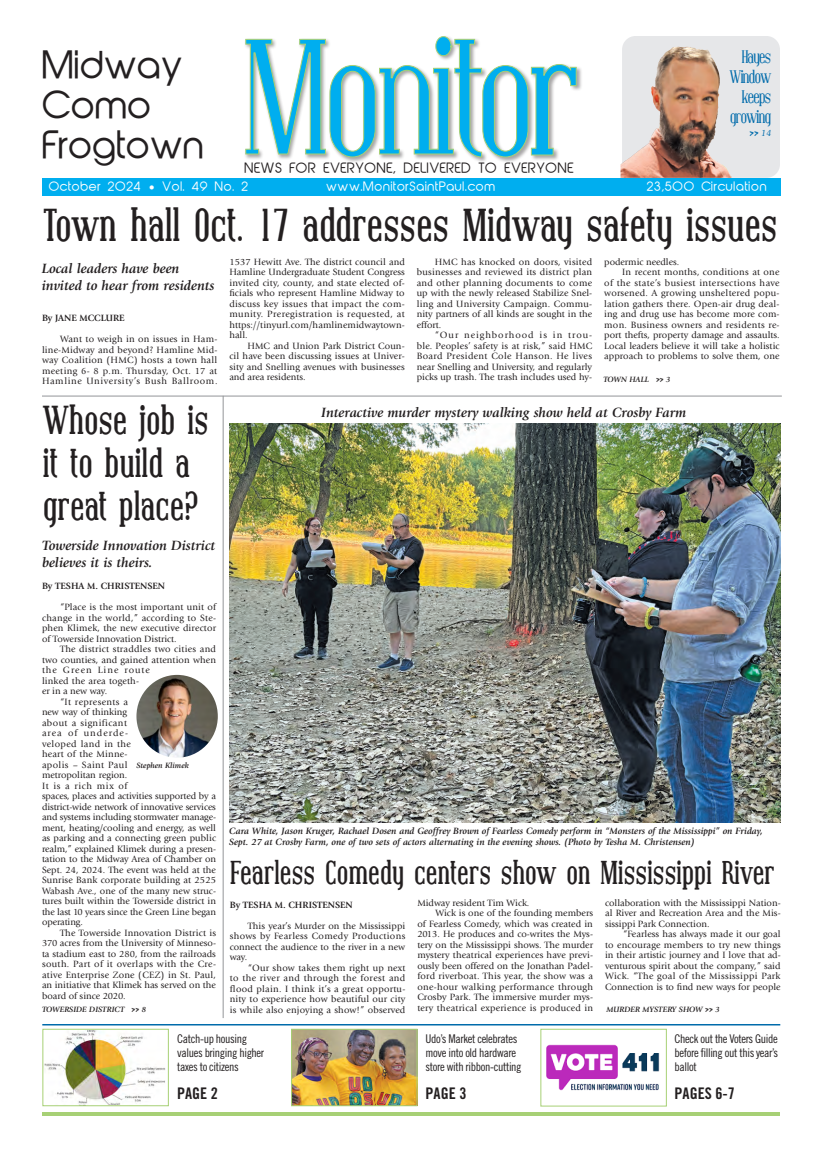
<style>
.page{position:relative;width:828px;height:1152px;background:#fff}
.page>*{position:absolute;margin:0;border:0;box-sizing:border-box;transform-origin:0 0}
._36pt_Covington_Condensed_Bold{font:700 45.9px "Covington Cond";letter-spacing:-.02em;color:#231f20}
._36pt_Covington_Condensed_Bold-2{font:700 40.2px/42.7px "Covington Cond";letter-spacing:-.02em;color:#231f20}
.t1{font:36px/40px "Abeatby Kai";color:#231f20}
._36pt_Covington_Condensed_Bold-3{font:700 32.9px "Covington Cond";letter-spacing:-.02em;color:#231f20}
.t2{font:18px/20px "Covington Cond";letter-spacing:-.07em;color:#006bab;text-align:right}
.Body_Copy{font:16px "Trade Gothic LT Std Bd Cn 20";color:#231f20}
.Kicker{font:italic 700 14px/17px "Giovanni Std";color:#231f20}
.t3{font:13.1px "Abeatby Kai";letter-spacing:.04em;color:#231f20}
.Body_Copy-2{font:12px/14px "Trade Gothic LT Std Cn 18";letter-spacing:-.03em;color:#231f20}
.t4{font:12px "Abeatby Kai";letter-spacing:.05em;color:#fff}
.Body_Copy-3{font:9.5px/10.5px "Giovanni Std";color:#231f20;text-align:justify}
.t5{font:italic 700 9.5px/10.5px "Giovanni Std";color:#231f20}
.Bylines{font:700 9.5px "Giovanni Std";color:#231f20}
.t6{font:9.5px "Chalkduster";color:#006bab}
.Cutline{font:italic 700 8px "Giovanni Std";color:#231f20}
.s1{font-family:"Giovanni Std";font-style:italic}
.s2{font-family:"Lucida Grande"}
.s3{font-family:"Chalkduster";font-weight:400;font-style:normal}
</style>
<div class="page">
<div style="left:42px;top:178px;width:738px;height:18px;background:#00aeef"></div>
<hr style="left:42px;top:1112px;width:738px;height:4px;background:#a7d075">
<div style="left:244px;top:35px;width:338px;height:128px;background:#231f20;opacity:.4"></div>
<svg style="left:245px;top:36px;width:332px;height:122px"></svg>
<svg style="left:622px;top:36px;width:158px;height:142px;background:#d0beb6"></svg>
<img style="left:661px;top:47px;width:27px;height:11px">
<img style="left:45px;top:1031px;width:120px;height:73px">
<div style="left:43px;top:1029px;width:126px;height:77px;border:1px solid #a7d075"></div>
<img style="left:293px;top:1031px;width:122px;height:73px">
<div style="left:291px;top:1029px;width:126px;height:77px;border:1px solid #a7d075"></div>
<img style="left:546px;top:1044px;width:114px;height:47px">
<div style="left:541px;top:1029px;width:126px;height:77px;border:1px solid #a7d075"></div>
<hr style="left:42px;top:1024px;width:738px;height:2px;background:#006bab">
<hr style="left:223px;top:396px;width:1px;height:622px;background:#939598">
<hr style="left:42px;top:396px;width:740px;height:1px;background:#939598">
<img style="left:136px;top:675px;width:82px;height:83px">
<img style="left:229px;top:423px;width:551px;height:400px">
<p class="t2" style="left:741px;top:47px;width:32px">Hayes</p>
<p class="t2" style="left:730px;top:67px;width:43px">Window keeps</p>
<p class="t2" style="left:730px;top:107px;width:43px">growing</p>
<p class="t6" style="left:749px;top:127px;width:24px">&gt;&gt; <span class="s1">14</span></p>
<h3 class="t1" style="left:43px;top:48px;width:163px">Midway<br>Como<br>Frogtown</h3>
<p class="t4" style="left:49px;top:182px;width:201px">October 2024 <span class="s2">•</span> Vol. 49 No. 2</p>
<p class="t4" style="left:326px;top:182px;width:171px">www.MonitorSaintPaul.com</p>
<p class="t4" style="left:647px;top:182px;width:121px">23,500 Circulation</p>
<p class="t3" style="left:245px;top:163px;width:330px">NEWS FOR EVERYONE, DELIVERED TO EVERYONE</p>
<p class="_36pt_Covington_Condensed_Bold" style="left:42px;top:202px;width:737px">Town hall Oct. 17 addresses Midway safety issues</p>
<p class="Kicker" style="left:42px;top:260px;width:174px">Local leaders have been invited to hear from residents</p>
<p class="Body_Copy-3" style="left:604px;top:256px;width:76px">podermic needles.</p>
<p class="Body_Copy-3" style="left:604px;top:267px;width:177px;text-indent:18px">In recent months, conditions at one of the state’s busiest intersections have worsened. A growing unsheltered popu&shy;lation gathers there. Open-air drug deal&shy;ing and drug use has become more com&shy;mon. Business owners and residents re&shy;port thefts, property damage and assaults.<br>Local leaders believe it will take a holistic approach to problems to solve them, one</p>
<p class="Body_Copy-3" style="left:417px;top:256px;width:177px;text-indent:18px">HMC has knocked on doors, visited businesses and reviewed its district plan and other planning documents to come up with the newly released Stabilize Snel&shy;ling and University Campaign. Commu&shy;nity partners of all kinds are sought in the effort.</p>
<p class="Body_Copy-3" style="left:417px;top:330px;width:177px;text-indent:18px">“Our neighborhood is in trou&shy;ble. Peoples’ safety is at risk,” said HMC Board President Cole Hanson. He lives near Snelling and University, and regularly picks up trash. The trash includes used hy-</p>
<p class="Body_Copy-3" style="left:229px;top:256px;width:177px">1537 Hewitt Ave. The district council and Hamline Undergraduate Student Congress invited city, county, and state elected of&shy;ficials who represent Hamline Midway to discuss key issues that impact the com&shy;munity. Preregistration is requested, at https://tinyurl.com/hamlinemidwaytown&shy;hall.</p>
<p class="Body_Copy-3" style="left:229px;top:340px;width:177px;text-indent:18px">HMC and Union Park District Coun&shy;cil have been discussing issues at Univer&shy;sity and Snelling avenues with businesses and area residents.</p>
<p class="Bylines" style="left:42px;top:312px;width:84px">By JANE MCCLURE</p>
<p class="Body_Copy-3" style="left:42px;top:334px;width:177px;text-indent:18px">Want to weigh in on issues in Ham&shy;line-Midway and beyond? Hamline Mid&shy;way Coalition (HMC) hosts a town hall meeting 6- 8 p.m. Thursday, Oct. 17 at Hamline University’s Bush Ballroom.</p>
<p class="Cutline" style="left:603px;top:375px;width:69px">TOWN HALL <span class="s3">&gt;&gt;</span> 3</p>
<p class="_36pt_Covington_Condensed_Bold-2" style="left:42px;top:399px;width:168px">Whose job is it to build a great place?</p>
<p class="Kicker" style="left:42px;top:537px;width:175px">Towerside Innovation District believes it is theirs.</p>
<p class="Bylines" style="left:42px;top:581px;width:125px">By TESHA M. CHRISTENSEN</p>
<p class="Body_Copy-3" style="left:42px;top:602px;width:176px;text-indent:18px">“Place is the most important unit of change in the world,” according to Ste&shy;phen Klimek, the new executive director of Towerside Innovation District.</p>
<p class="Body_Copy-3" style="left:42px;top:644px;width:176px;text-align:left;text-indent:18px">The district straddles two cities and two counties, and gained attention when the Green Line route<br>linked the area togeth-<br>er in a new way.</p>
<p class="Body_Copy-3" style="left:42px;top:697px;width:176px;text-align:left;text-indent:18px">“It represents a<br>new way of thinking<br>about a significant<br>area of underde-<br>veloped land in the<br>heart of the Minne-<br>apolis – Saint Paul<br>metropolitan region.<br>It is a rich mix of<br>spaces, places and activities supported by a district-wide network of innovative services and systems including stormwater manage&shy;ment, heating/cooling and energy, as well as parking and a connecting green public realm,” explained Klimek during a presen&shy;tation to the Midway Area of Chamber on<br>Sept. 24, 2024. The event was held at the<br>Sunrise Bank corporate building at 2525<br>Wabash Ave., one of the many new struc&shy;tures built within the Towerside district in the last 10 years since the Green Line began operating.</p>
<p class="Body_Copy-3" style="left:42px;top:928px;width:176px;text-indent:18px">The Towerside Innovation District is 370 acres from the University of Minneso&shy;ta stadium east to 280, from the railroads south. Part of it overlaps with the Cre&shy;ative Enterprise Zone (CEZ) in St. Paul, an initiative that Klimek has served on the board of since 2020.</p>
<p class="Cutline" style="left:136px;top:761px;width:54px">Stephen Klimek</p>
<p class="Cutline" style="left:42px;top:1005px;width:106px">TOWERSIDE DISTRICT <span class="s3">&gt;&gt;</span> 8</p>
<p class="Kicker" style="left:321px;top:404px;width:367px">Interactive murder mystery walking show held at Crosby Farm</p>
<p class="t5" style="left:229px;top:826px;width:535px">Cara White, Jason Kruger, Rachael Dosen and Geoffrey Brown of Fearless Comedy perform in “Monsters of the Mississippi” on Friday,<br>Sept. 27 at Crosby Farm, one of two sets of actors alternating in the evening shows. (Photo by Tesha M. Christensen)</p>
<p class="_36pt_Covington_Condensed_Bold-3" style="left:230px;top:856px;width:547px">Fearless Comedy centers show on Mississippi River</p>
<p class="Bylines" style="left:230px;top:899px;width:125px">By TESHA M. CHRISTENSEN</p>
<p class="Body_Copy-3" style="left:230px;top:920px;width:177px;text-indent:18px">This year’s Murder on the Mississippi shows by Fearless Comedy Productions connect the audience to the river in a new way.</p>
<p class="Body_Copy-3" style="left:230px;top:962px;width:177px;text-indent:18px">“Our show takes them right up next to the river and through the forest and flood plain. I think it’s a great opportu&shy;nity to experience how beautiful our city is while also enjoying a show!” observed</p>
<p class="Body_Copy-3" style="left:417px;top:897px;width:114px">Midway resident Tim Wick.</p>
<p class="Body_Copy-3" style="left:417px;top:908px;width:177px;text-indent:18px">Wick is one of the founding members of Fearless Comedy, which was created in 2013. He produces and co-writes the Mys&shy;tery on the Mississippi shows. The murder mystery theatrical experiences have previ&shy;ously been offered on the Jonathan Padel&shy;ford riverboat. This year, the show was a one-hour walking performance through Crosby Park. The immersive murder mys&shy;tery theatrical experience is produced in</p>
<p class="Body_Copy-3" style="left:605px;top:897px;width:177px">collaboration with the Mississippi Nation&shy;al River and Recreation Area and the Mis&shy;sissippi Park Connection.</p>
<p class="Body_Copy-3" style="left:605px;top:929px;width:177px;text-indent:18px">“Fearless has always made it our goal to encourage members to try new things in their artistic journey and I love that ad&shy;venturous spirit about the company,” said Wick. “The goal of the Mississippi Park Connection is to find new ways for people</p>
<p class="Cutline" style="left:607px;top:1005px;width:115px">MURDER MYSTERY SHOW <span class="s3">&gt;&gt;</span> 3</p>
<p class="Body_Copy-2" style="left:177px;top:1032px;width:71px">Catch-up housing</p>
<p class="Body_Copy-2" style="left:177px;top:1046px;width:89px">values bringing higher taxes to citizens</p>
<p class="Body_Copy" style="left:177px;top:1084px;width:42px">PAGE 2</p>
<p class="Body_Copy-2" style="left:426px;top:1032px;width:97px">Udo’s Market celebrates move into old hardware store with ribbon-cutting</p>
<p class="Body_Copy" style="left:426px;top:1084px;width:42px">PAGE 3</p>
<p class="Body_Copy-2" style="left:675px;top:1032px;width:105px;text-align:justify">Check out the Voters Guide before filling out this year’s ballot</p>
<p class="Body_Copy" style="left:675px;top:1084px;width:62px">PAGES 6-7</p>
</div>
